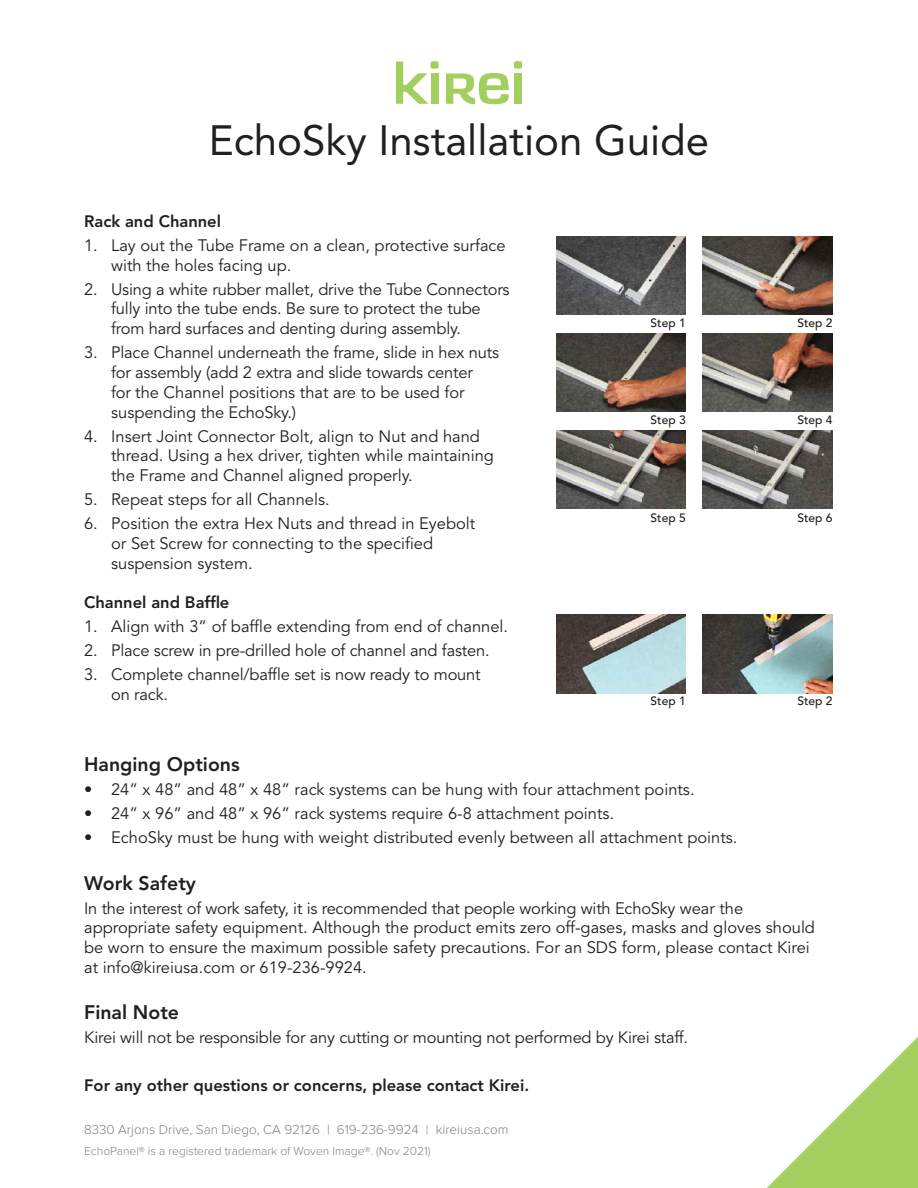
<style>
.page{position:relative;width:918px;height:1188px;background:#fff}
.page>*{position:absolute;margin:0;border:0;box-sizing:border-box;transform-origin:0 0}
.t1{font:42px "Avenir LT Std";color:#231f20}
.t2{font:800 19.5px "Avenir LT Std";color:#231f20}
.t3{font:16.5px/19.8px "Avenir LT Std";color:#231f20}
.t4{font:800 16.5px "Avenir LT Std";color:#231f20}
.t5{font:300 13.5px "Proxima Nova";color:#808285}
.t6{font:300 12px "Proxima Nova";color:#808285}
.t7{font:500 12px "Avenir LT Std";color:#231f20}
</style>
<div class="page">
<svg style="left:767px;top:1037px;width:151px;height:151px"></svg>
<svg style="left:396px;top:62px;width:33px;height:42px"></svg>
<svg style="left:446px;top:73px;width:63px;height:32px"></svg>
<div style="left:431px;top:74px;width:7px;height:30px;background:#a3cf5e"></div>
<div style="left:515px;top:74px;width:7px;height:30px;background:#a3cf5e"></div>
<div style="left:514px;top:61px;width:8px;height:8px;background:#a3cf5e;border-radius:50%"></div>
<div style="left:431px;top:61px;width:8px;height:8px;background:#a3cf5e;border-radius:50%"></div>
<img style="left:556px;top:236px;width:130px;height:79px">
<img style="left:556px;top:430px;width:130px;height:79px">
<img style="left:703px;top:236px;width:129px;height:79px">
<img style="left:703px;top:430px;width:129px;height:79px">
<img style="left:556px;top:333px;width:130px;height:79px">
<img style="left:703px;top:333px;width:129px;height:79px">
<img style="left:556px;top:615px;width:130px;height:78px">
<img style="left:703px;top:615px;width:129px;height:78px">
<h1 class="t1" style="left:209px;top:116px;width:502px">EchoSky Installation Guide</h1>
<p class="t4" style="left:84px;top:211px;width:138px">Rack and Channel</p>
<p class="t3" style="left:111px;top:236px;width:396px;text-indent:-27px">1. Lay out the Tube Frame on a clean, protective surface with the holes facing up.</p>
<p class="t3" style="left:111px;top:279px;width:400px;text-indent:-27px">2. Using a white rubber mallet, drive the Tube Connectors fully into the tube ends. Be sure to protect the tube from hard surfaces and denting during assembly.</p>
<p class="t3" style="left:111px;top:343px;width:390px;text-indent:-27px">3. Place Channel underneath the frame, slide in hex nuts for assembly (add 2 extra and slide towards center<br>for the Channel positions that are to be used for suspending the EchoSky.)</p>
<p class="t3" style="left:111px;top:426px;width:384px;text-indent:-27px">4. Insert Joint Connector Bolt, align to Nut and hand thread. Using a hex driver, tighten while maintaining the Frame and Channel aligned properly.</p>
<p class="t3" style="left:84px;top:490px;width:247px">5. Repeat steps for all Channels.</p>
<p class="t3" style="left:111px;top:514px;width:366px;text-indent:-27px">6. Position the extra Hex Nuts and thread in Eyebolt or Set Screw for connecting to the specified suspension system.</p>
<p class="t4" style="left:84px;top:593px;width:147px">Channel and Baffle</p>
<p class="t3" style="left:84px;top:617px;width:425px">1. Align with 3” of baffle extending from end of channel.</p>
<p class="t3" style="left:84px;top:641px;width:407px">2. Place screw in pre-drilled hole of channel and fasten.</p>
<p class="t3" style="left:111px;top:665px;width:371px;text-indent:-27px">3. Complete channel/baffle set is now ready to mount on rack.</p>
<p class="t7" style="left:651px;top:316px;width:37px">Step 1</p>
<p class="t7" style="left:651px;top:413px;width:37px">Step 3</p>
<p class="t7" style="left:651px;top:511px;width:37px">Step 5</p>
<p class="t7" style="left:651px;top:694px;width:37px">Step 1</p>
<p class="t7" style="left:797px;top:316px;width:37px">Step 2</p>
<p class="t7" style="left:797px;top:413px;width:37px">Step 4</p>
<p class="t7" style="left:797px;top:511px;width:37px">Step 6</p>
<p class="t7" style="left:797px;top:694px;width:37px">Step 2</p>
<p class="t2" style="left:84px;top:753px;width:157px">Hanging Options</p>
<p class="t3" style="left:84px;top:780px;width:612px">• 24” x 48” and 48” x 48” rack systems can be hung with four attachment points.</p>
<p class="t3" style="left:84px;top:804px;width:532px">• 24” x 96” and 48” x 96” rack systems require 6-8 attachment points.</p>
<p class="t3" style="left:84px;top:828px;width:655px">• EchoSky must be hung with weight distributed evenly between all attachment points.</p>
<p class="t2" style="left:84px;top:871px;width:113px">Work Safety</p>
<p class="t3" style="left:84px;top:898px;width:732px">In the interest of work safety, it is recommended that people working with EchoSky wear the appropriate safety equipment. Although the product emits zero off-gases, masks and gloves should be worn to ensure the maximum possible safety precautions. For an SDS form, please contact Kirei at info@kireiusa.com or 619-236-9924.</p>
<p class="t2" style="left:84px;top:1001px;width:96px">Final Note</p>
<p class="t3" style="left:84px;top:1028px;width:606px">Kirei will not be responsible for any cutting or mounting not performed by Kirei staff.</p>
<p class="t4" style="left:84px;top:1075px;width:447px">For any other questions or concerns, please contact Kirei.</p>
<p class="t5" style="left:84px;top:1122px;width:426px">8330 Arjons Drive, San Diego, CA 92126 | 619-236-9924 | kireiusa.com</p>
<p class="t6" style="left:84px;top:1144px;width:348px">EchoPanel® is a registered trademark of Woven Image®. (Nov 2021)</p>
</div>
